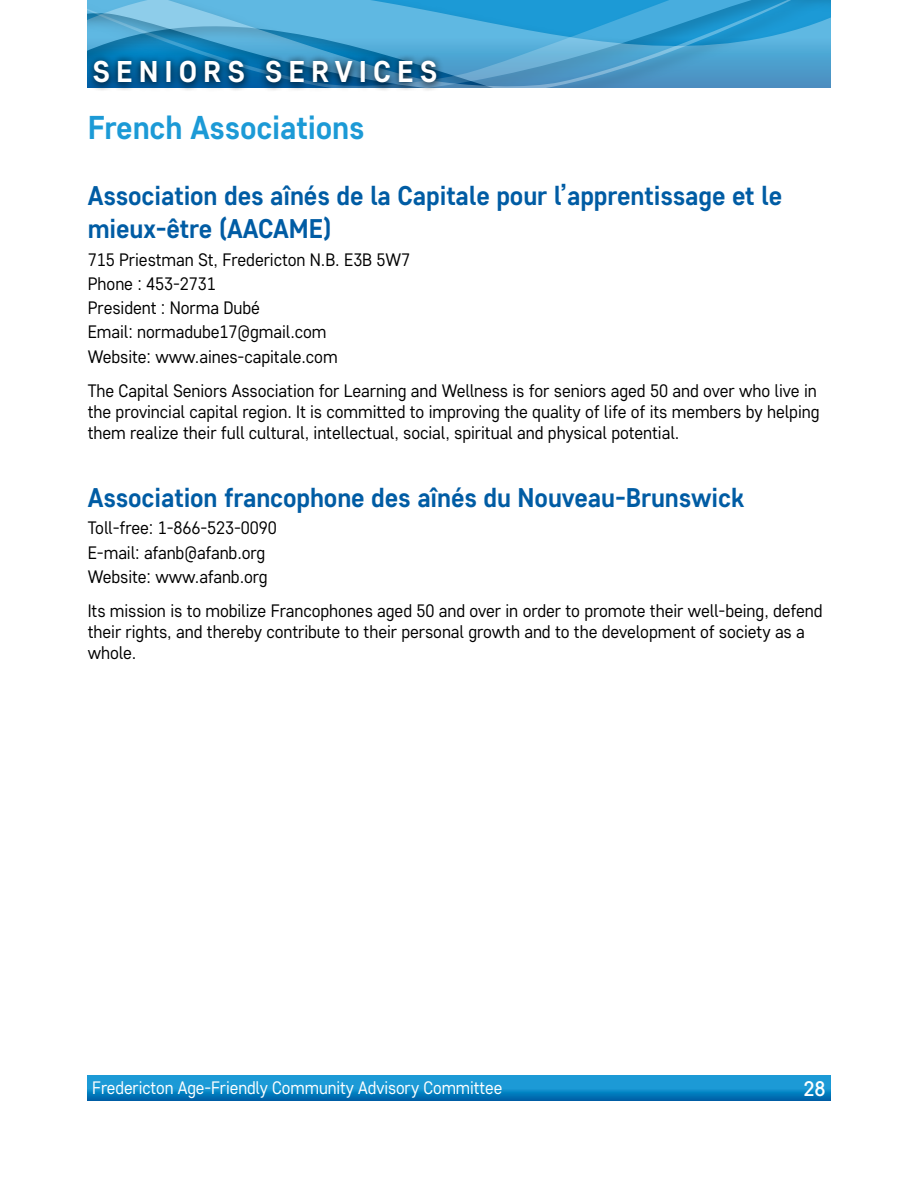
<style>
.page{position:relative;width:918px;height:1188px;background:#fff}
.page>*{position:absolute;margin:0;border:0;box-sizing:border-box;transform-origin:0 0}
.t1{font:700 33px "Core Sans D55";letter-spacing:-.005em;color:#1c9ad6;scale:.96 1}
.t2{font:700 30px "Core Sans D55";letter-spacing:.2em;color:#fff}
.t3{font:700 27px/33px "Core Sans D55";letter-spacing:-.005em;color:#005ca4;scale:.96 1}
.t4{font:500 21px "Core Sans D45";color:#fff}
.t5{font:18px/24.3px "Core Sans D35";letter-spacing:-.005em;color:#000;scale:.96 1}
.t6{font:18px "Core Sans D35";letter-spacing:-.005em;color:#fff;scale:.94 1}
</style>
<div class="page">
<svg style="left:88px;top:0;width:742px;height:87px;background:#48a4d2"></svg>
<svg style="left:87px;top:53px;width:357px;height:37px;background:#1c6693"></svg>
<svg style="left:88px;top:1075px;width:742px;height:25px;background:#118bca"></svg>
<h2 class="t2" style="left:93px;top:52px;width:346px">SENIORS SERVICES</h2>
<h1 class="t1" style="left:88px;top:106px;width:290px">French Associations</h1>
<h3 class="t3" style="left:88px;top:178px;width:725px">Association des aînés de la Capitale pour l’apprentissage et le mieux-être (AACAME)</h3>
<p class="t5" style="left:88px;top:247px;width:338px">715 Priestman St, Fredericton N.B. E3B 5W7<br>Phone : 453-2731<br>President : Norma Dubé<br>Email: normadube17@gmail.com<br>Website: www.aines-capitale.com</p>
<p class="t5" style="left:88px;top:380px;width:764px;line-height:21px">The Capital Seniors Association for Learning and Wellness is for seniors aged 50 and over who live in the provincial capital region. It is committed to improving the quality of life of its members by helping them realize their full cultural, intellectual, social, spiritual and physical potential.</p>
<h3 class="t3" style="left:88px;top:480px;width:685px">Association francophone des aînés du Nouveau-Brunswick</h3>
<p class="t5" style="left:88px;top:515px;width:199px">Toll-free: 1-866-523-0090<br>E-mail: afanb@afanb.org<br>Website: www.afanb.org</p>
<p class="t5" style="left:88px;top:600px;width:767px;line-height:21px">Its mission is to mobilize Francophones aged 50 and over in order to promote their well-being, defend their rights, and thereby contribute to their personal growth and to the development of society as a whole.</p>
<p class="t6" style="left:92px;top:1076px;width:438px">Fredericton Age-Friendly Community Advisory Committee</p>
<p class="t4" style="left:803px;top:1075px;width:24px">28</p>
</div>
